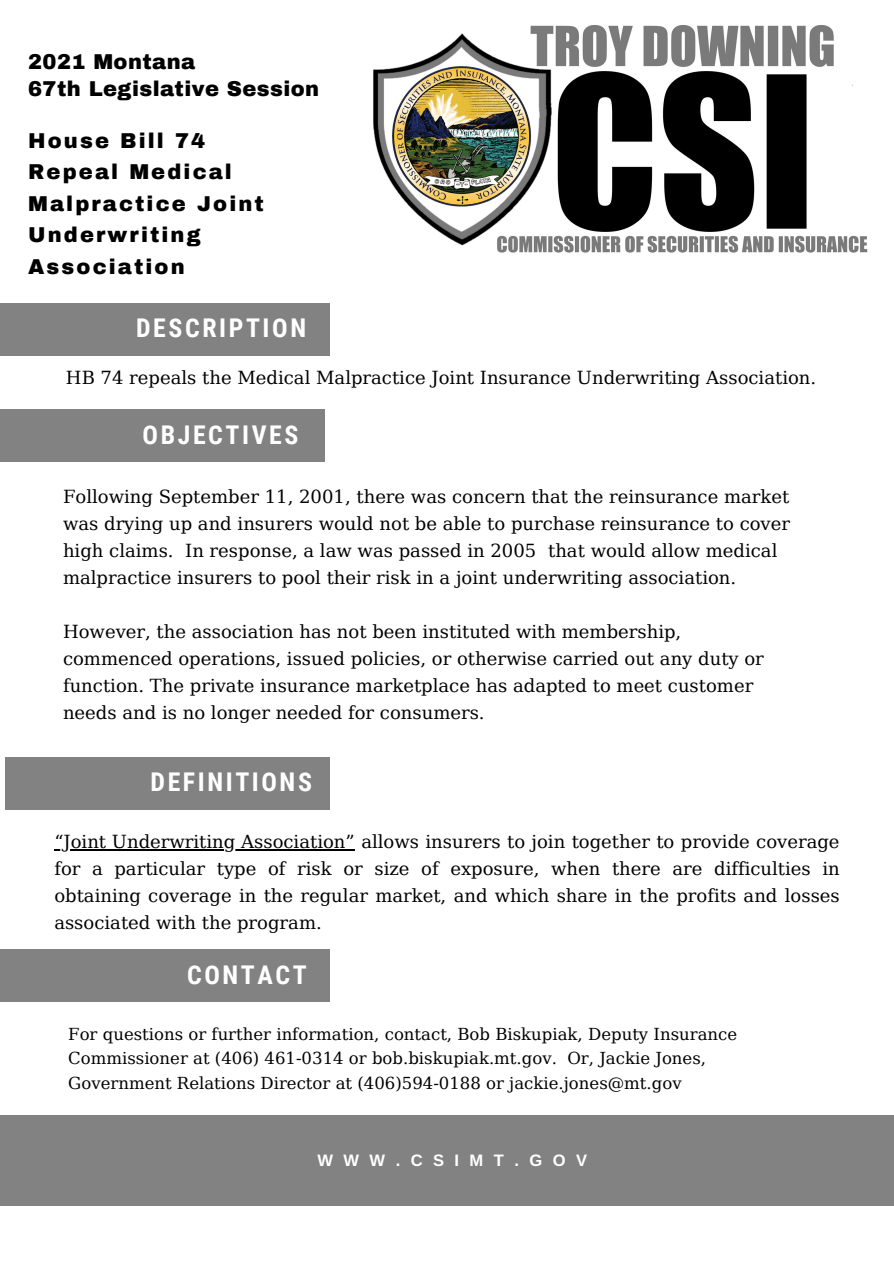
<style>
.page{position:relative;width:894px;height:1264px;background:#fff}
.page>*{position:absolute;margin:0;border:0;box-sizing:border-box;transform-origin:0 0}
.t1{font:700 25.8px "Roboto Condensed";letter-spacing:.1em;color:#fff}
.t2{font:900 21px/31.5px "Archivo";letter-spacing:.1em;color:#000}
.t3{font:900 21px "Archivo";letter-spacing:.02em;color:#000}
.t4{font:18px/27px "DejaVu Serif";color:#000}
.t5{font:16.5px/24.8px "DejaVu Serif";color:#000}
.t6{font:700 16.5px "Arimo";letter-spacing:.63em;color:#fff}
</style>
<div class="page">
<div style="left:0;top:1115px;width:893px;height:90px;background:#828282"></div>
<div style="left:5px;top:756px;width:324px;height:53px;background:#828282"></div>
<div style="left:0;top:409px;width:325px;height:53px;background:#828282"></div>
<div style="left:0;top:949px;width:329px;height:53px;background:#828282"></div>
<div style="left:0;top:303px;width:329px;height:53px;background:#828282"></div>
<img style="left:373px;top:25px;width:495px;height:228px">
<hr style="left:54px;top:849px;width:301px;height:1px;background:#000">
<p class="t3" style="left:28px;top:51px;width:168px">2021 Montana</p>
<p class="t3" style="left:28px;top:78px;width:292px">67th Legislative Session</p>
<p class="t2" style="left:28px;top:125px;width:178px">House Bill 74</p>
<p class="t2" style="left:28px;top:157px;width:237px">Repeal Medical<br>Malpractice Joint<br>Underwriting<br>Association</p>
<p class="t1" style="left:136px;top:313px;width:171px">DESCRIPTION</p>
<p class="t4" style="left:66px;top:364px;width:751px">HB 74 repeals the Medical Malpractice Joint Insurance Underwriting Association.</p>
<p class="t1" style="left:143px;top:420px;width:157px">OBJECTIVES</p>
<p class="t4" style="left:63px;top:483px;width:728px">Following September 11, 2001, there was concern that the reinsurance market was drying up and insurers would not be able to purchase reinsurance to cover high claims. In response, a law was passed in 2005 that would allow medical malpractice insurers to pool their risk in a joint underwriting association.</p>
<p class="t4" style="left:63px;top:618px;width:702px">However, the association has not been instituted with membership, commenced operations, issued policies, or otherwise carried out any duty or function. The private insurance marketplace has adapted to meet customer needs and is no longer needed for consumers.</p>
<p class="t1" style="left:150px;top:767px;width:163px">DEFINITIONS</p>
<p class="t4" style="left:54px;top:828px;width:786px;text-align:justify">“Joint Underwriting Association” allows insurers to join together to provide coverage for a particular type of risk or size of exposure, when there are difficulties in obtaining coverage in the regular market, and which share in the profits and losses associated with the program.</p>
<p class="t1" style="left:187px;top:959px;width:121px">CONTACT</p>
<p class="t5" style="left:68px;top:1021px;width:670px">For questions or further information, contact, Bob Biskupiak, Deputy Insurance<br>Commissioner at (406) 461-0314 or bob.biskupiak.mt.gov. Or, Jackie Jones,<br>Government Relations Director at (406)594-0188 or jackie.jones@mt.gov</p>
<p class="t6" style="left:317px;top:1150px;width:271px">WWW.CSIMT.GOV</p>
</div>
